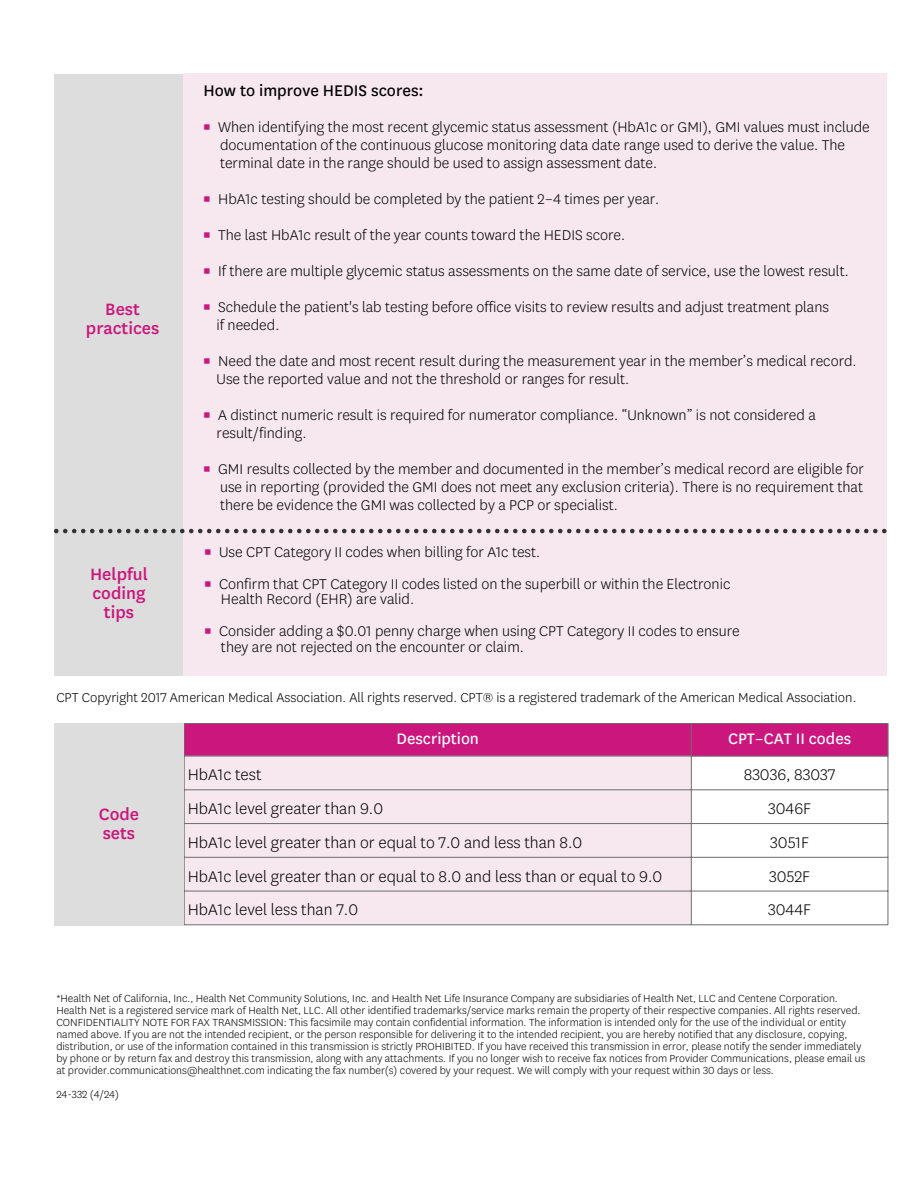
<style>
.page{position:relative;width:918px;height:1188px;background:#fff}
.page>*{position:absolute;margin:0;border:0;box-sizing:border-box;transform-origin:0 0}
.t1{font:500 19.2px/19px "Centene Sans";color:#cb177d;text-align:center}
.t2{font:300 18px "Centene Sans";color:#000}
.t3{font:18px "Centene Sans";color:#000}
.t4{font:300 18px "Centene Sans";letter-spacing:.09em;color:#000}
.t5{font:17.7px "Centene Sans";color:#fff}
.t6{font:300 16.5px/18px "Centene Sans";color:#000}
.t7{font:300 15px "Centene Sans";color:#000}
.t8{font:300 12px/12px "Centene Sans";color:#000}
.s1{color:#cb177d}
</style>
<div class="page">
<div style="left:185px;top:724px;width:703px;height:32px;background:#cb177d"></div>
<div style="left:185px;top:757px;width:506px;height:168px;background:#f7e7ee"></div>
<svg style="left:692px;top:791px;width:196px;height:134px"></svg>
<hr style="left:184px;top:724px;width:1px;height:201px;background:#6e6e6e">
<hr style="left:691px;top:724px;width:1px;height:201px;background:#6e6e6e">
<hr style="left:888px;top:724px;width:1px;height:201px;background:#6e6e6e">
<hr style="left:184px;top:723px;width:704px;height:1px;background:#6e6e6e">
<hr style="left:184px;top:756px;width:704px;height:1px;background:#6e6e6e">
<hr style="left:184px;top:790px;width:704px;height:1px;background:#6e6e6e">
<hr style="left:184px;top:823px;width:704px;height:1px;background:#6e6e6e">
<hr style="left:184px;top:857px;width:704px;height:1px;background:#6e6e6e">
<hr style="left:184px;top:891px;width:704px;height:1px;background:#6e6e6e">
<hr style="left:184px;top:925px;width:704px;height:1px;background:#6e6e6e">
<div style="left:54px;top:723px;width:129px;height:203px;background:#ddd"></div>
<div style="left:54px;top:74px;width:129px;height:602px;background:#ddd"></div>
<div style="left:184px;top:74px;width:703px;height:602px;background:#f7e7ee"></div>
<svg style="left:54px;top:529px;width:833px;height:4px"></svg>
<h2 class="t1" style="left:86px;top:301px;width:75px">Best practices</h2>
<h3 class="t3" style="left:204px;top:83px;width:222px">How to improve HEDIS scores:</h3>
<p class="t6" style="left:220px;top:119px;width:651px;text-indent:-17px"><span class="s1">▪</span> When identifying the most recent glycemic status assessment (HbA1c or GMI), GMI values must include documentation of the continuous glucose monitoring data date range used to derive the value. The terminal date in the range should be used to assign assessment date.</p>
<p class="t6" style="left:203px;top:191px;width:458px"><span class="s1">▪</span> HbA1c testing should be completed by the patient 2–4 times per year.</p>
<p class="t6" style="left:203px;top:227px;width:424px"><span class="s1">▪</span> The last HbA1c result of the year counts toward the HEDIS score.</p>
<p class="t6" style="left:203px;top:263px;width:647px"><span class="s1">▪</span> If there are multiple glycemic status assessments on the same date of service, use the lowest result.</p>
<p class="t6" style="left:217px;top:299px;width:614px;text-indent:-14px"><span class="s1">▪</span> Schedule the patient's lab testing before office visits to review results and adjust treatment plans if needed.</p>
<p class="t6" style="left:217px;top:353px;width:642px;text-indent:-14px"><span class="s1">▪</span> Need the date and most recent result during the measurement year in the member’s medical record.<br>Use the reported value and not the threshold or ranges for result.</p>
<p class="t6" style="left:217px;top:407px;width:601px;text-indent:-14px"><span class="s1">▪</span> A distinct numeric result is required for numerator compliance. “Unknown” is not considered a result/finding.</p>
<p class="t6" style="left:220px;top:461px;width:645px;text-align:justify;text-indent:-17px"><span class="s1">▪</span> GMI results collected by the member and documented in the member’s medical record are eligible for use in reporting (provided the GMI does not meet any exclusion criteria). There is no requirement that there be evidence the GMI was collected by a PCP or specialist.</p>
<p class="t6" style="left:204px;top:544px;width:338px"><span class="s1">▪</span> Use CPT Category II codes when billing for A1c test.</p>
<p class="t6" style="left:221px;top:577px;width:511px;line-height:15.8px;text-indent:-17px"><span class="s1">▪</span> Confirm that CPT Category II codes listed on the superbill or within the Electronic<br>Health Record (EHR) are valid.</p>
<p class="t6" style="left:221px;top:624px;width:520px;line-height:15.8px;text-indent:-17px"><span class="s1">▪</span> Consider adding a $0.01 penny charge when using CPT Category II codes to ensure they are not rejected on the encounter or claim.</p>
<p class="t7" style="left:56px;top:691px;width:802px">CPT Copyright 2017 American Medical Association. All rights reserved. CPT® is a registered trademark of the American Medical Association.</p>
<h2 class="t1" style="left:90px;top:565px;width:59px">Helpful coding tips</h2>
<h2 class="t1" style="left:99px;top:805px;width:42px;text-align:left">Code sets</h2>
<p class="t5" style="left:397px;top:731px;width:84px">Description</p>
<p class="t5" style="left:728px;top:731px;width:125px">CPT–CAT II codes</p>
<p class="t2" style="left:188px;top:767px;width:75px">HbA1c test</p>
<p class="t4" style="left:744px;top:767px;width:93px">83036, 83037</p>
<p class="t2" style="left:188px;top:801px;width:197px">HbA1c level greater than 9.0</p>
<p class="t2" style="left:768px;top:801px;width:44px">3046F</p>
<p class="t2" style="left:188px;top:834px;width:396px">HbA1c level greater than or equal to 7.0 and less than 8.0</p>
<p class="t2" style="left:770px;top:834px;width:40px">3051F</p>
<p class="t2" style="left:188px;top:868px;width:476px">HbA1c level greater than or equal to 8.0 and less than or equal to 9.0</p>
<p class="t2" style="left:769px;top:868px;width:43px">3052F</p>
<p class="t2" style="left:188px;top:902px;width:172px">HbA1c level less than 7.0</p>
<p class="t2" style="left:768px;top:902px;width:44px">3044F</p>
<p class="t8" style="left:56px;top:993px;width:810px">*Health Net of California, Inc., Health Net Community Solutions, Inc. and Health Net Life Insurance Company are subsidiaries of Health Net, LLC and Centene Corporation.<br>Health Net is a registered service mark of Health Net, LLC. All other identified trademarks/service marks remain the property of their respective companies. All rights reserved.<br>CONFIDENTIALITY NOTE FOR FAX TRANSMISSION: This facsimile may contain confidential information. The information is intended only for the use of the individual or entity named above. If you are not the intended recipient, or the person responsible for delivering it to the intended recipient, you are hereby notified that any disclosure, copying, distribution, or use of the information contained in this transmission is strictly PROHIBITED. If you have received this transmission in error, please notify the sender immediately by phone or by return fax and destroy this transmission, along with any attachments. If you no longer wish to receive fax notices from Provider Communications, please email us at provider.communications@healthnet.com indicating the fax number(s) covered by your request. We will comply with your request within 30 days or less.</p>
<p class="t8" style="left:56px;top:1089px;width:64px">24-332 (4/24)</p>
</div>
